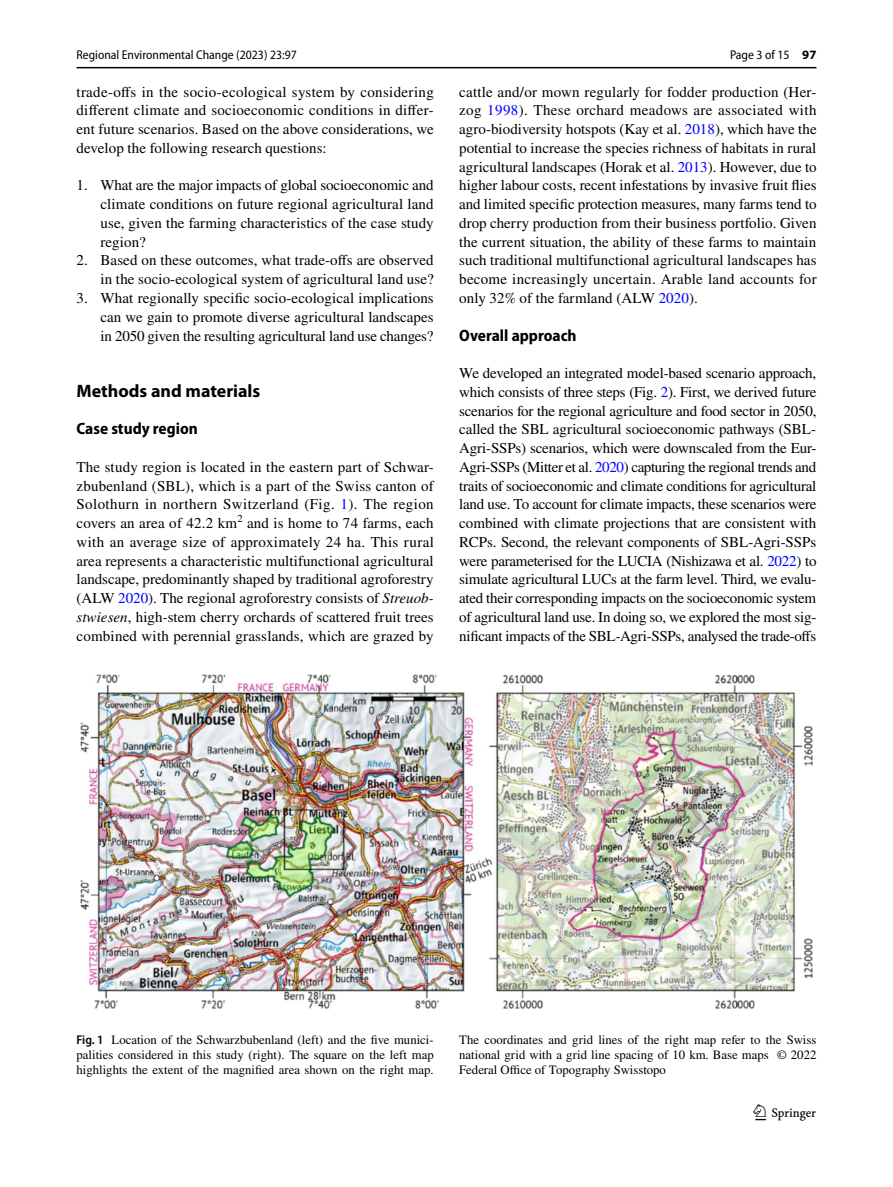
<style>
.page{position:relative;width:893px;height:1187px;background:#fff}
.page>*{position:absolute;margin:0;border:0;box-sizing:border-box;transform-origin:0 0}
.t1{font:22.5px "Springnew Regular 3";color:#000}
.t2{font:700 18px "Myriad Pro";color:#000}
.t3{font:700 semi-condensed 16.5px "Myriad Pro";color:#000}
.t4{font:15px/18.8px "STIX";letter-spacing:.005em;color:#000;text-align:justify}
.t5{font:12.75px/15px "STIX";color:#000;text-align:justify}
.t6{font:semi-condensed 12.75px "Myriad Pro";color:#000}
.s1{color:#00f}
.s2{font-style:italic}
.s3{font-weight:700;font-stretch:normal}
.s4{font-family:"Myriad Pro";font-weight:600;font-stretch:semi-condensed}
</style>
<div class="page">
<hr style="left:77px;top:67px;width:739px;height:1px;background:#000">
<img style="left:81px;top:674px;width:731px;height:334px">
<p class="t6" style="left:77px;top:48px;width:222px">Regional Environmental Change (2023) 23:97</p>
<p class="t4" style="left:77px;top:83px;width:359px">trade-offs in the socio-ecological system by considering different climate and socioeconomic conditions in differ&shy;ent future scenarios. Based on the above considerations, we develop the following research questions:</p>
<p class="t4" style="left:101px;top:177px;width:335px;text-indent:-24px">1. What are the major impacts of global socioeconomic and climate conditions on future regional agricultural land use, given the farming characteristics of the case study region?</p>
<p class="t4" style="left:77px;top:252px;width:359px;text-align:right">2. Based on these outcomes, what trade-offs are observed in the socio-ecological system of agricultural land use?</p>
<p class="t4" style="left:101px;top:289px;width:335px;text-indent:-24px">3. What regionally specific socio-ecological implications can we gain to promote diverse agricultural landscapes in 2050 given the resulting agricultural land use changes?</p>
<p class="t2" style="left:77px;top:379px;width:185px">Methods and materials</p>
<p class="t3" style="left:77px;top:419px;width:123px">Case study region</p>
<p class="t4" style="left:77px;top:458px;width:359px">The study region is located in the eastern part of Schwar&shy;zbubenland (SBL), which is a part of the Swiss canton of Solothurn in northern Switzerland (Fig. <span class="s1">1</span>). The region covers an area of 42.2 km<sup>2</sup> and is home to 74 farms, each with an average size of approximately 24 ha. This rural area represents a characteristic multifunctional agricultural landscape, predominantly shaped by traditional agroforestry (ALW <span class="s1">2020</span>). The regional agroforestry consists of <span class="s2">Streuob&shy;stwiesen</span>, high-stem cherry orchards of scattered fruit trees combined with perennial grasslands, which are grazed by</p>
<p class="t6" style="left:730px;top:48px;width:88px">Page 3 of 15 <span class="s3">97</span></p>
<p class="t4" style="left:459px;top:83px;width:359px">cattle and/or mown regularly for fodder production (Her&shy;zog <span class="s1">1998</span>). These orchard meadows are associated with agro-biodiversity hotspots (Kay et al. <span class="s1">2018</span>), which have the potential to increase the species richness of habitats in rural agricultural landscapes (Horak et al. <span class="s1">2013</span>). However, due to higher labour costs, recent infestations by invasive fruit flies and limited specific protection measures, many farms tend to drop cherry production from their business portfolio. Given the current situation, the ability of these farms to maintain such traditional multifunctional agricultural landscapes has become increasingly uncertain. Arable land accounts for only 32% of the farmland (ALW <span class="s1">2020</span>).</p>
<p class="t3" style="left:459px;top:326px;width:119px">Overall approach</p>
<p class="t4" style="left:459px;top:364px;width:359px">We developed an integrated model-based scenario approach, which consists of three steps (Fig. <span class="s1">2</span>). First, we derived future scenarios for the regional agriculture and food sector in 2050, called the SBL agricultural socioeconomic pathways (SBL-Agri-SSPs) scenarios, which were downscaled from the Eur-Agri-SSPs (Mitter et al. <span class="s1">2020</span>) capturing the regional trends and traits of socioeconomic and climate conditions for agricultural land use. To account for climate impacts, these scenarios were combined with climate projections that are consistent with RCPs. Second, the relevant components of SBL-Agri-SSPs were parameterised for the LUCIA (Nishizawa et al. <span class="s1">2022</span>) to simulate agricultural LUCs at the farm level. Third, we evalu&shy;ated their corresponding impacts on the socioeconomic system of agricultural land use. In doing so, we explored the most sig&shy;nificant impacts of the SBL-Agri-SSPs, analysed the trade-offs</p>
<p class="t5" style="left:77px;top:1032px;width:359px"><span class="s4">Fig. 1</span> Location of the Schwarzbubenland (left) and the five munici&shy;palities considered in this study (right). The square on the left map highlights the extent of the magnified area shown on the right map.</p>
<p class="t5" style="left:459px;top:1032px;width:359px">The coordinates and grid lines of the right map refer to the Swiss national grid with a grid line spacing of 10 km. Base maps © 2022<br>Federal Office of Topography Swisstopo</p>
<h1 class="t1" style="left:755px;top:1104px;width:62px">1 3</h1>
</div>
